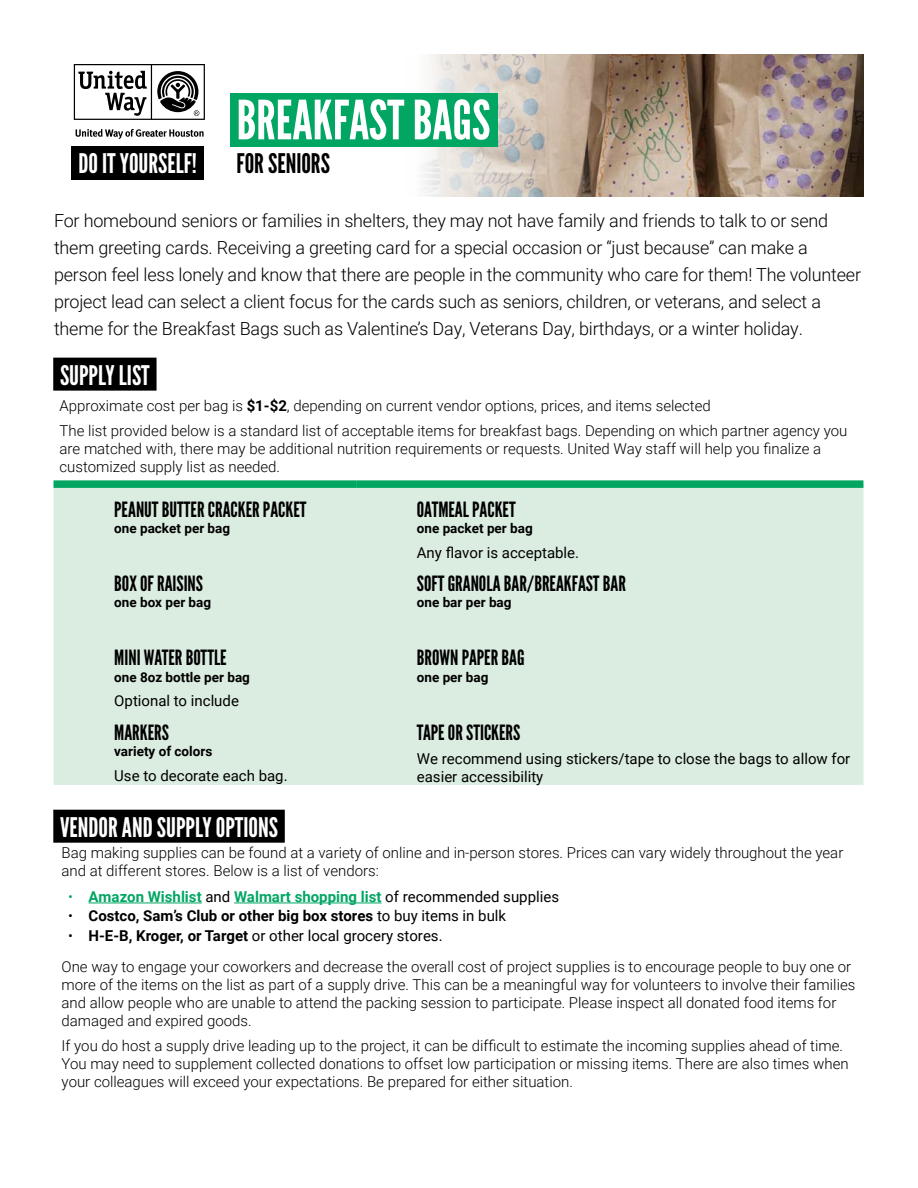
<style>
.page{position:relative;width:918px;height:1188px;background:#fff}
.page>*{position:absolute;margin:0;border:0;box-sizing:border-box;transform-origin:0 0}
.t1{font:54px "League Gothic";color:#fff}
.t2{font:27px "League Gothic";color:#fff}
.t3{font:27px "League Gothic";color:#000}
.t4{font:21px "League Gothic";color:#000}
.t5{font:300 18px/27px "Roboto";letter-spacing:-.01em;color:#000}
.t6{font:300 15px/18px "Roboto";color:#000}
.t7{font:15px/18px "Roboto";color:#000}
.t8{font:700 15px "Roboto";color:#00a662}
.t9{font:700 15px "Roboto";color:#000}
.t10{font:700 13.5px "Roboto";color:#000}
.s1{font-weight:700}
.s2{font-weight:300}
.s3{font-weight:400;color:#000}
.s4{font-weight:400}
</style>
<div class="page">
<img style="left:405px;top:55px;width:459px;height:142px">
<svg style="left:76px;top:129px;width:128px;height:9px"></svg>
<svg style="left:74px;top:64px;width:131px;height:56px"></svg>
<hr style="left:89px;top:903px;width:113px;height:1px;background:#00a662">
<hr style="left:234px;top:903px;width:148px;height:1px;background:#00a662">
<div style="left:54px;top:488px;width:809px;height:297px;background:#dbece0"></div>
<div style="left:54px;top:480px;width:302px;height:8px;background:#00a662"></div>
<div style="left:356px;top:480px;width:507px;height:8px;background:#00a662"></div>
<div style="left:53px;top:358px;width:104px;height:33px;background:#000"></div>
<div style="left:53px;top:810px;width:232px;height:33px;background:#000"></div>
<div style="left:72px;top:146px;width:132px;height:34px;background:#000"></div>
<div style="left:230px;top:93px;width:267px;height:53px;background:#00a662"></div>
<h2 class="t2" style="left:78px;top:147px;width:120px">DO IT YOURSELF!</h2>
<h1 class="t1" style="left:237px;top:88px;width:255px">BREAKFAST BAGS</h1>
<h2 class="t3" style="left:237px;top:147px;width:95px">FOR SENIORS</h2>
<p class="t5" style="left:54px;top:207px;width:809px">For homebound seniors or families in shelters, they may not have family and friends to talk to or send them greeting cards. Receiving a greeting card for a special occasion or “just because” can make a person feel less lonely and know that there are people in the community who care for them! The volunteer project lead can select a client focus for the cards such as seniors, children, or veterans, and select a theme for the Breakfast Bags such as Valentine’s Day, Veterans Day, birthdays, or a winter holiday.</p>
<h2 class="t2" style="left:60px;top:359px;width:91px">SUPPLY LIST</h2>
<p class="t6" style="left:60px;top:393px;width:789px;line-height:24.8px">Approximate cost per bag is <span class="s1">$1-$2</span>, depending on current vendor options, prices, and items selected<br>The list provided below is a standard list of acceptable items for breakfast bags. Depending on which partner agency you</p>
<p class="t6" style="left:60px;top:439px;width:763px">are matched with, there may be additional nutrition requirements or requests. United Way staff will help you finalize a customized supply list as needed.</p>
<h3 class="t4" style="left:114px;top:497px;width:194px">PEANUT BUTTER CRACKER PACKET</h3>
<p class="t10" style="left:114px;top:519px;width:117px">one packet per bag</p>
<h3 class="t4" style="left:417px;top:497px;width:100px">OATMEAL PACKET</h3>
<p class="t10" style="left:417px;top:519px;width:117px">one packet per bag</p>
<p class="t7" style="left:417px;top:543px;width:164px">Any flavor is acceptable.</p>
<h3 class="t4" style="left:114px;top:571px;width:90px">BOX OF RAISINS</h3>
<p class="t10" style="left:114px;top:593px;width:98px">one box per bag</p>
<h3 class="t4" style="left:114px;top:645px;width:114px">MINI WATER BOTTLE</h3>
<p class="t10" style="left:114px;top:667px;width:137px">one 8oz bottle per bag</p>
<p class="t7" style="left:114px;top:691px;width:126px">Optional to include</p>
<h3 class="t4" style="left:114px;top:720px;width:56px">MARKERS</h3>
<p class="t10" style="left:114px;top:742px;width:100px">variety of colors</p>
<p class="t7" style="left:114px;top:766px;width:175px">Use to decorate each bag.</p>
<h2 class="t2" style="left:60px;top:811px;width:219px">VENDOR AND SUPPLY OPTIONS</h2>
<h3 class="t4" style="left:417px;top:571px;width:211px">SOFT GRANOLA BAR/BREAKFAST BAR</h3>
<p class="t10" style="left:417px;top:593px;width:96px">one bar per bag</p>
<h3 class="t4" style="left:417px;top:645px;width:109px">BROWN PAPER BAG</h3>
<p class="t10" style="left:417px;top:667px;width:73px">one per bag</p>
<h3 class="t4" style="left:417px;top:720px;width:105px">TAPE OR STICKERS</h3>
<p class="t7" style="left:417px;top:749px;width:435px">We recommend using stickers/tape to close the bags to allow for easier accessibility</p>
<p class="t6" style="left:62px;top:843px;width:783px">Bag making supplies can be found at a variety of online and in-person stores. Prices can vary widely throughout the year and at different stores. Below is a list of vendors:</p>
<p class="t8" style="left:68px;top:886px;width:492px"><span class="s2">•</span> Amazon Wishlist <span class="s3">and</span> Walmart shopping list <span class="s3">of recommended supplies</span></p>
<p class="t9" style="left:68px;top:906px;width:439px"><span class="s2">•</span> Costco, Sam’s Club or other big box stores <span class="s4">to buy items in bulk</span></p>
<p class="t6" style="left:62px;top:919px;width:791px;line-height:31.5px;text-indent:7px">• <span class="s1">H-E-B, Kroger, or Target</span> <span class="s4">or other local grocery stores.<br></span>One way to engage your coworkers and decrease the overall cost of project supplies is to encourage people to buy one or</p>
<p class="t6" style="left:62px;top:975px;width:795px">more of the items on the list as part of a supply drive. This can be a meaningful way for volunteers to involve their families and allow people who are unable to attend the packing session to participate. Please inspect all donated food items for damaged and expired goods.</p>
<p class="t6" style="left:62px;top:1036px;width:789px">If you do host a supply drive leading up to the project, it can be difficult to estimate the incoming supplies ahead of time.<br>You may need to supplement collected donations to offset low participation or missing items. There are also times when your colleagues will exceed your expectations. Be prepared for either situation.</p>
</div>
